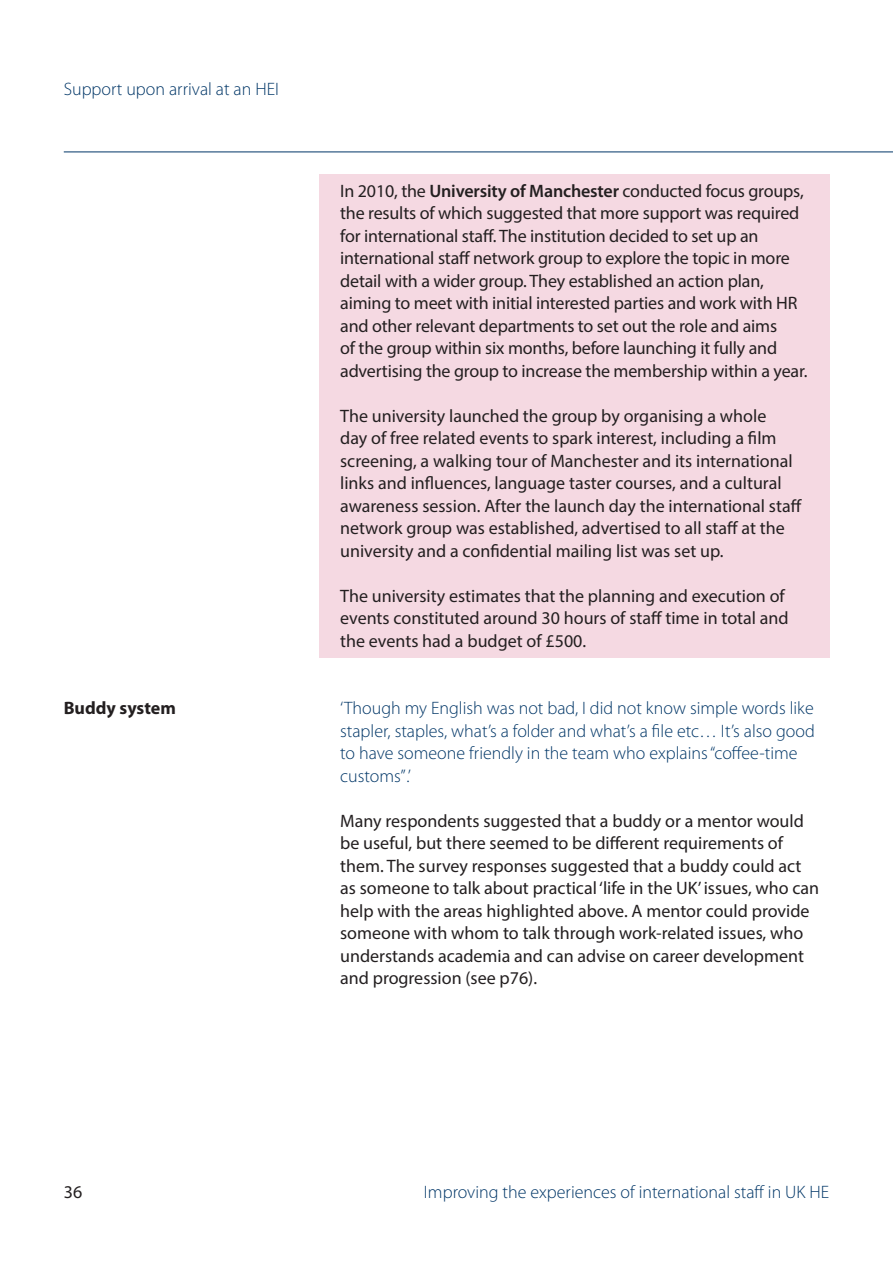
<style>
.page{position:relative;width:893px;height:1263px;background:#fff}
.page>*{position:absolute;margin:0;border:0;box-sizing:border-box;transform-origin:0 0}
.body{font:18px/22.5px "Myriad Pro";color:#231f20}
.quote{font:300 18px/22.5px "Myriad Pro";color:#003667}
.heading_3{font:700 18px "Myriad Pro";color:#231f20}
.s1{font-weight:600}
</style>
<div class="page">
<hr style="left:64px;top:152px;width:829px;height:1px;background:#003667">
<div style="left:319px;top:174px;width:510px;height:484px;background:#f5d9e2"></div>
<p class="quote" style="left:64px;top:78px;width:217px">Support upon arrival at an HEI</p>
<p class="body" style="left:340px;top:179px;width:469px">In 2010, the <span class="s1">University of Manchester</span> conducted focus groups, the results of which suggested that more support was required for international staff. The institution decided to set up an international staff network group to explore the topic in more detail with a wider group. They established an action plan, aiming to meet with initial interested parties and work with HR and other relevant departments to set out the role and aims<br>of the group within six months, before launching it fully and advertising the group to increase the membership within a year.</p>
<p class="body" style="left:340px;top:404px;width:463px">The university launched the group by organising a whole<br>day of free related events to spark interest, including a film screening, a walking tour of Manchester and its international links and influences, language taster courses, and a cultural awareness session. After the launch day the international staff network group was established, advertised to all staff at the university and a confidential mailing list was set up.</p>
<p class="body" style="left:340px;top:584px;width:450px">The university estimates that the planning and execution of events constituted around 30 hours of staff time in total and the events had a budget of £500.</p>
<p class="heading_3" style="left:64px;top:696px;width:114px">Buddy system</p>
<p class="quote" style="left:340px;top:697px;width:476px">‘Though my English was not bad, I did not know simple words like stapler, staples, what’s a folder and what’s a file etc… It’s also good to have someone friendly in the team who explains “coffee-time customs”.’</p>
<p class="body" style="left:340px;top:809px;width:481px">Many respondents suggested that a buddy or a mentor would be useful, but there seemed to be different requirements of them. The survey responses suggested that a buddy could act as someone to talk about practical ‘life in the UK’ issues, who can help with the areas highlighted above. A mentor could provide someone with whom to talk through work-related issues, who understands academia and can advise on career development and progression (see p76).</p>
<p class="body" style="left:64px;top:1180px;width:20px">36</p>
<p class="quote" style="left:424px;top:1180px;width:407px">Improving the experiences of international staff in UK HE</p>
</div>
